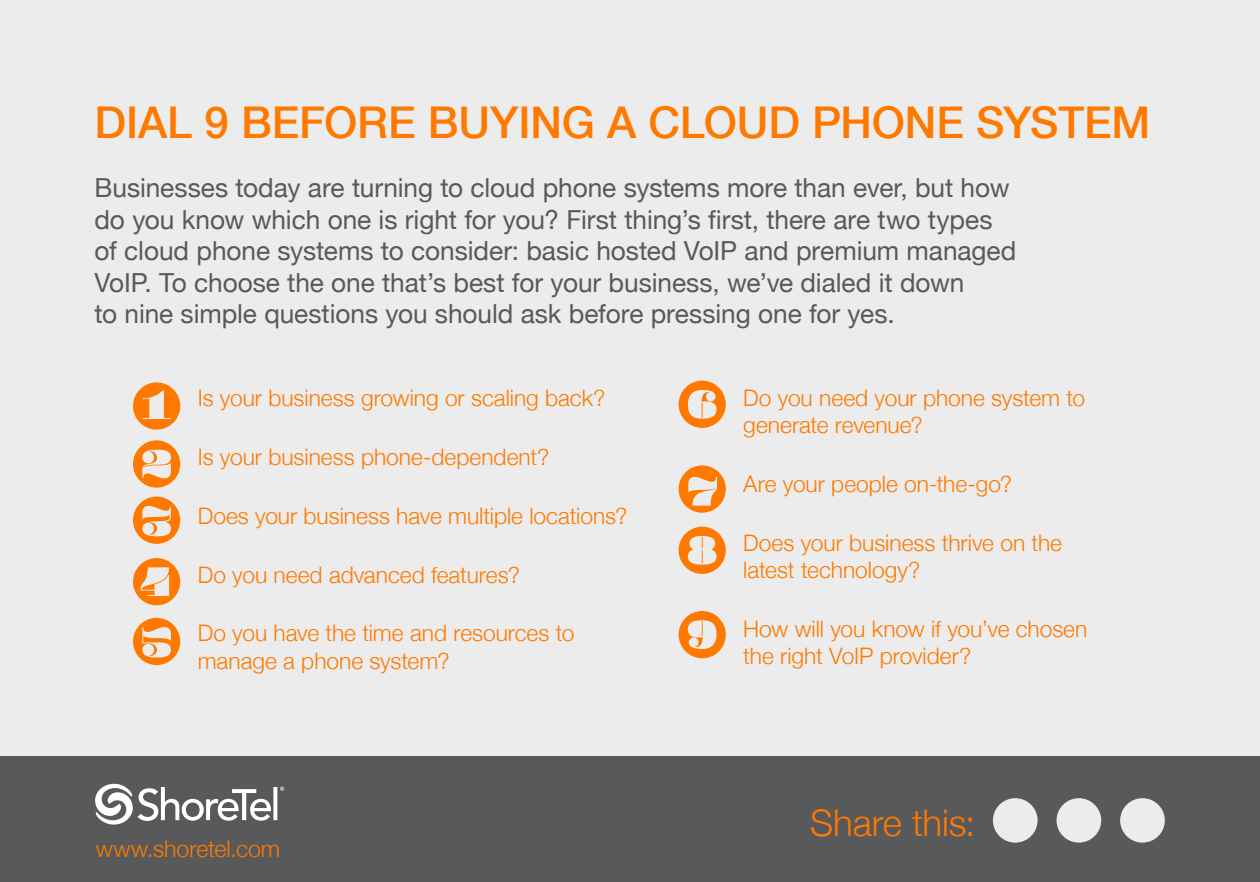
<style>
.page{position:relative;width:1260px;height:882px;background:#ececec}
.page>*{position:absolute;margin:0;border:0;box-sizing:border-box;transform-origin:0 0}
.t1{font:500 43.75px "Helvetica Neue";letter-spacing:-.005em;color:#ff7900}
.t2{font:300 36.75px "Helvetica Neue";letter-spacing:-.005em;color:#ff7900}
.t3{font:26.25px/31.5px "Helvetica Neue";letter-spacing:-.005em;color:#58595b}
.t4{font:300 23.1px "Helvetica Neue";color:#ff7900}
.t5{font:300 22.75px/27.3px "Helvetica Neue";color:#ff7900}
</style>
<div class="page">
<div style="left:0;top:756px;width:1260px;height:126px;background:#58595b"></div>
<svg style="left:95px;top:784px;width:189px;height:41px"></svg>
<div style="left:1057px;top:798px;width:44px;height:45px;background:#ececec;border-radius:50%"></div>
<div style="left:993px;top:798px;width:45px;height:45px;background:#ececec;border-radius:50%"></div>
<div style="left:1120px;top:798px;width:45px;height:45px;background:#ececec;border-radius:50%"></div>
<svg style="left:133px;top:382px;width:47px;height:48px"></svg>
<svg style="left:133px;top:440px;width:47px;height:48px"></svg>
<svg style="left:679px;top:381px;width:47px;height:47px"></svg>
<svg style="left:679px;top:465px;width:47px;height:48px"></svg>
<svg style="left:679px;top:527px;width:47px;height:47px"></svg>
<svg style="left:679px;top:611px;width:47px;height:47px"></svg>
<svg style="left:133px;top:558px;width:47px;height:47px"></svg>
<svg style="left:133px;top:497px;width:47px;height:47px"></svg>
<svg style="left:133px;top:618px;width:47px;height:47px"></svg>
<h1 class="t1" style="left:94px;top:96px;width:1057px">DIAL 9 BEFORE BUYING A CLOUD PHONE SYSTEM</h1>
<p class="t3" style="left:94px;top:172px;width:923px">Businesses today are turning to cloud phone systems more than ever, but how do you know which one is right for you? First thing’s first, there are two types of cloud phone systems to consider: basic hosted VoIP and premium managed VoIP. To choose the one that’s best for your business, we’ve dialed it down<br>to nine simple questions you should ask before pressing one for yes.</p>
<p class="t5" style="left:198px;top:384px;width:409px">Is your business growing or scaling back?</p>
<p class="t5" style="left:198px;top:443px;width:353px">Is your business phone-dependent?</p>
<p class="t5" style="left:198px;top:502px;width:431px">Does your business have multiple locations?</p>
<p class="t5" style="left:198px;top:560px;width:324px">Do you need advanced features?</p>
<p class="t5" style="left:198px;top:619px;width:378px">Do you have the time and resources to manage a phone system?</p>
<p class="t4" style="left:96px;top:834px;width:186px">www.shoretel.com</p>
<p class="t5" style="left:743px;top:384px;width:343px">Do you need your phone system to generate revenue?</p>
<p class="t5" style="left:743px;top:470px;width:270px">Are your people on-the-go?</p>
<p class="t5" style="left:743px;top:529px;width:320px">Does your business thrive on the latest technology?</p>
<p class="t5" style="left:743px;top:615px;width:346px">How will you know if you’ve chosen the right VoIP provider?</p>
<h2 class="t2" style="left:810px;top:801px;width:167px">Share this:</h2>
</div>
